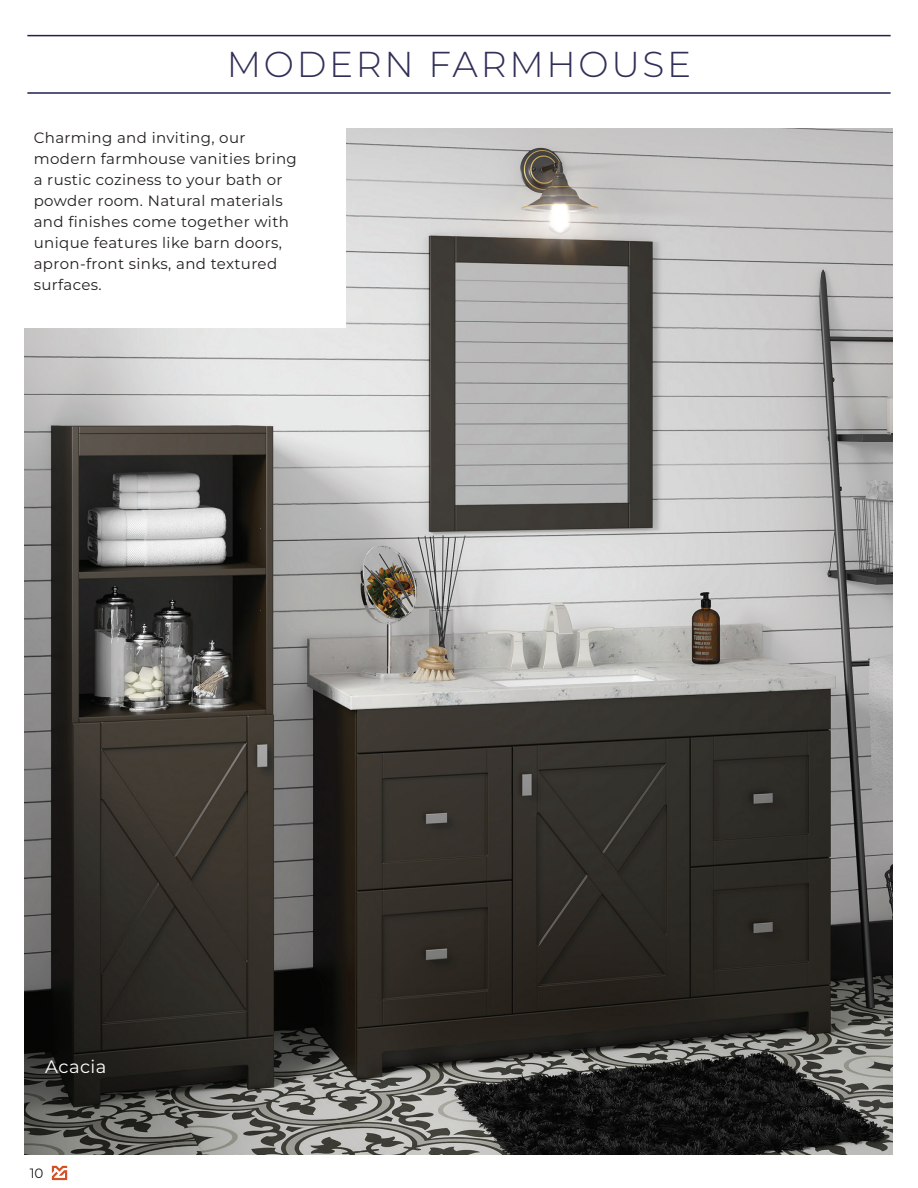
<style>
.page{position:relative;width:918px;height:1188px;background:#fff}
.page>*{position:absolute;margin:0;border:0;box-sizing:border-box;transform-origin:0 0}
.t1{font:300 36px "Montserrat";letter-spacing:.075em;color:#302f58}
.t2{font:18px "Montserrat";letter-spacing:.025em;color:#fff}
.t3{font:15px/21px "Montserrat";letter-spacing:.025em;color:#231f20}
.t4{font:13.5px "Montserrat";color:#231f20}
</style>
<div class="page">
<img style="left:25px;top:129px;width:867px;height:1025px">
<div style="left:17px;top:95px;width:329px;height:233px;background:#fff"></div>
<hr style="left:27px;top:92px;width:864px;height:2px;background:#1e204e">
<hr style="left:27px;top:35px;width:864px;height:1px;background:#1e204e">
<svg style="left:52px;top:1166px;width:15px;height:14px"></svg>
<h1 class="t1" style="left:227px;top:40px;width:466px">MODERN FARMHOUSE</h1>
<p class="t3" style="left:34px;top:127px;width:265px">Charming and inviting, our modern farmhouse vanities bring a rustic coziness to your bath or powder room. Natural materials and finishes come together with unique features like barn doors, apron-front sinks, and textured surfaces.</p>
<p class="t2" style="left:45px;top:1055px;width:63px">Acacia</p>
<p class="t4" style="left:30px;top:1164px;width:15px">10</p>
</div>
